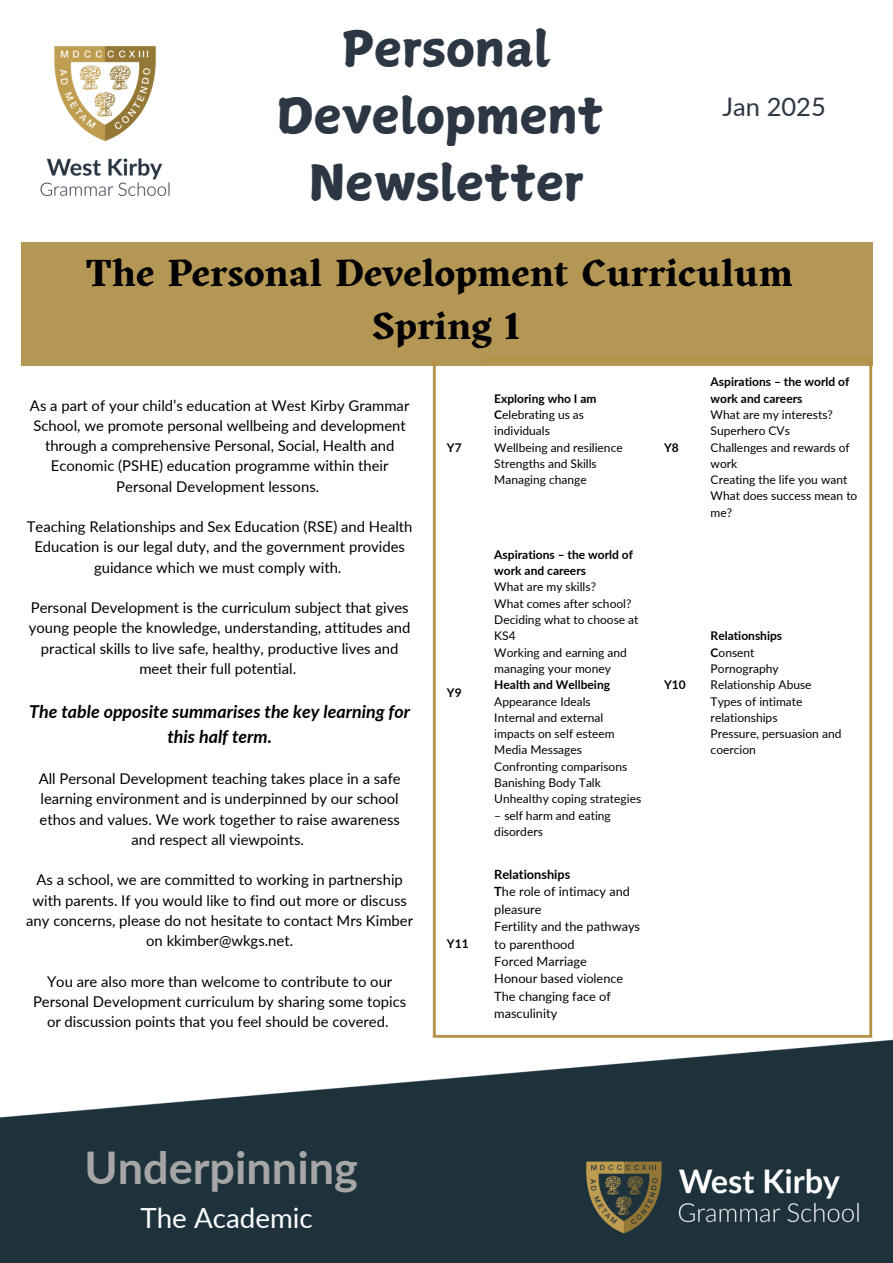
<style>
.page{position:relative;width:893px;height:1263px;background:#fff}
.page>*{position:absolute;margin:0;border:0;box-sizing:border-box;transform-origin:0 0}
.t1{font:48px/66.9px "Canva Surname Fu";color:#2d3743;text-align:center}
.t2{font:700 45px "Lato";color:#a6a6a6}
.t3{font:700 37.8px/52.9px "Kitsch";color:#000;text-align:center}
.t4{font:27.75px "Lato";color:#fffefe}
.t5{font:25.5px "Lato";color:#2d3743}
.t6{font:italic 700 17.85px/24.8px "Lato";color:#000;text-align:center}
.t7{font:14.85px/20.2px "Lato";color:#000;text-align:center}
.t8{font:12.75px/17.4px "Lato";color:#000}
.t9{font:700 12.75px "Lato";color:#000}
.t10{font:12px/16.4px "Lato";color:#000}
.t11{font:700 12px/16.4px "Lato";color:#000}
.s1{font-weight:700}
</style>
<div class="page">
<img style="left:40px;top:46px;width:130px;height:150px">
<div style="left:21px;top:242px;width:851px;height:124px;background:#b49655"></div>
<img style="left:0;top:1039px;width:893px;height:224px">
<img style="left:573px;top:1147px;width:299px;height:100px">
<hr style="left:433px;top:361px;width:3px;height:674px;background:#b39145">
<hr style="left:869px;top:361px;width:3px;height:674px;background:#b39145">
<hr style="left:483px;top:358px;width:389px;height:3px;background:#b39145">
<hr style="left:433px;top:1035px;width:439px;height:3px;background:#b39145">
<hr style="left:433px;top:358px;width:50px;height:3px;background:#b69756">
<p class="t1" style="left:277px;top:15px;width:328px">Personal<br>Development<br>Newsletter</p>
<p class="t5" style="left:722px;top:91px;width:105px">Jan 2025</p>
<p class="t3" style="left:86px;top:249px;width:708px">The Personal Development Curriculum<br>Spring 1</p>
<p class="t7" style="left:30px;top:395px;width:381px">As a part of your child’s education at West Kirby Grammar School, we promote personal wellbeing and development through a comprehensive Personal, Social, Health and Economic (PSHE) education programme within their Personal Development lessons.</p>
<p class="t7" style="left:27px;top:516px;width:387px">Teaching Relationships and Sex Education (RSE) and Health<br>Education is our legal duty, and the government provides guidance which we must comply with.</p>
<p class="t7" style="left:29px;top:597px;width:383px">Personal Development is the curriculum subject that gives young people the knowledge, understanding, attitudes and practical skills to live safe, healthy, productive lives and meet their full potential.</p>
<h4 class="t6" style="left:29px;top:698px;width:382px">The table opposite summarises the key learning for this half term.</h4>
<p class="t7" style="left:39px;top:768px;width:363px">All Personal Development teaching takes place in a safe learning environment and is underpinned by our school ethos and values. We work together to raise awareness and respect all viewpoints.</p>
<p class="t7" style="left:26px;top:869px;width:388px">As a school, we are committed to working in partnership with parents. If you would like to find out more or discuss any concerns, please do not hesitate to contact Mrs Kimber on kkimber@wkgs.net.</p>
<p class="t7" style="left:33px;top:971px;width:375px">You are also more than welcome to contribute to our<br>Personal Development curriculum by sharing some topics or discussion points that you feel should be covered.</p>
<h1 class="t11" style="left:447px;top:439px;width:16px">Y7</h1>
<p class="t11" style="left:447px;top:684px;width:16px">Y9</p>
<p class="t11" style="left:447px;top:935px;width:23px">Y11</p>
<p class="t11" style="left:494px;top:390px;width:104px">Exploring who I am</p>
<h3 class="t10" style="left:494px;top:406px;width:91px"><span class="s1">C</span>elebrating us as individuals</h3>
<p class="t10" style="left:494px;top:439px;width:130px">Wellbeing and resilience</p>
<h2 class="t10" style="left:494px;top:455px;width:104px">Strengths and Skills</h2>
<p class="t10" style="left:494px;top:471px;width:94px">Managing change</p>
<p class="t11" style="left:664px;top:439px;width:16px">Y8</p>
<p class="t11" style="left:494px;top:546px;width:140px">Aspirations – the world of work and careers</p>
<p class="t10" style="left:494px;top:578px;width:103px">What are my skills?</p>
<p class="t10" style="left:494px;top:595px;width:139px">What comes after school?</p>
<p class="t10" style="left:494px;top:611px;width:146px">Deciding what to choose at<br>KS4</p>
<p class="t10" style="left:494px;top:644px;width:134px">Working and earning and managing your money</p>
<p class="t11" style="left:494px;top:676px;width:117px">Health and Wellbeing</p>
<p class="t10" style="left:494px;top:693px;width:98px">Appearance Ideals</p>
<p class="t10" style="left:494px;top:709px;width:122px">Internal and external impacts on self esteem</p>
<p class="t10" style="left:494px;top:742px;width:89px">Media Messages</p>
<p class="t10" style="left:494px;top:758px;width:134px">Confronting comparisons</p>
<p class="t10" style="left:494px;top:774px;width:108px">Banishing Body Talk</p>
<p class="t10" style="left:494px;top:790px;width:148px">Unhealthy coping strategies</p>
<p class="t10" style="left:494px;top:807px;width:118px">– self harm and eating disorders</p>
<p class="t9" style="left:494px;top:866px;width:77px">Relationships</p>
<p class="t8" style="left:494px;top:882px;width:137px"><span class="s1">T</span>he role of intimacy and pleasure</p>
<p class="t8" style="left:494px;top:917px;width:147px">Fertility and the pathways to parenthood</p>
<p class="t8" style="left:494px;top:952px;width:94px">Forced Marriage</p>
<p class="t8" style="left:494px;top:970px;width:130px">Honour based violence</p>
<p class="t8" style="left:494px;top:987px;width:118px">The changing face of masculinity</p>
<p class="t11" style="left:664px;top:676px;width:23px">Y10</p>
<p class="t11" style="left:710px;top:373px;width:140px">Aspirations – the world of work and careers</p>
<p class="t10" style="left:710px;top:406px;width:124px">What are my interests?</p>
<p class="t10" style="left:710px;top:422px;width:81px">Superhero CVs</p>
<p class="t10" style="left:710px;top:439px;width:141px">Challenges and rewards of work</p>
<p class="t10" style="left:710px;top:471px;width:138px">Creating the life you want</p>
<p class="t10" style="left:710px;top:488px;width:148px">What does success mean to me?</p>
<p class="t11" style="left:710px;top:627px;width:73px">Relationships</p>
<p class="t10" style="left:710px;top:644px;width:45px"><span class="s1">C</span>onsent</p>
<p class="t10" style="left:710px;top:660px;width:70px">Pornography</p>
<p class="t10" style="left:710px;top:676px;width:102px">Relationship Abuse</p>
<p class="t10" style="left:710px;top:693px;width:93px">Types of intimate relationships</p>
<p class="t10" style="left:710px;top:725px;width:132px">Pressure, persuasion and coercion</p>
<p class="t2" style="left:84px;top:1139px;width:275px">Underpinning</p>
<p class="t4" style="left:140px;top:1201px;width:174px">The Academic</p>
</div>
